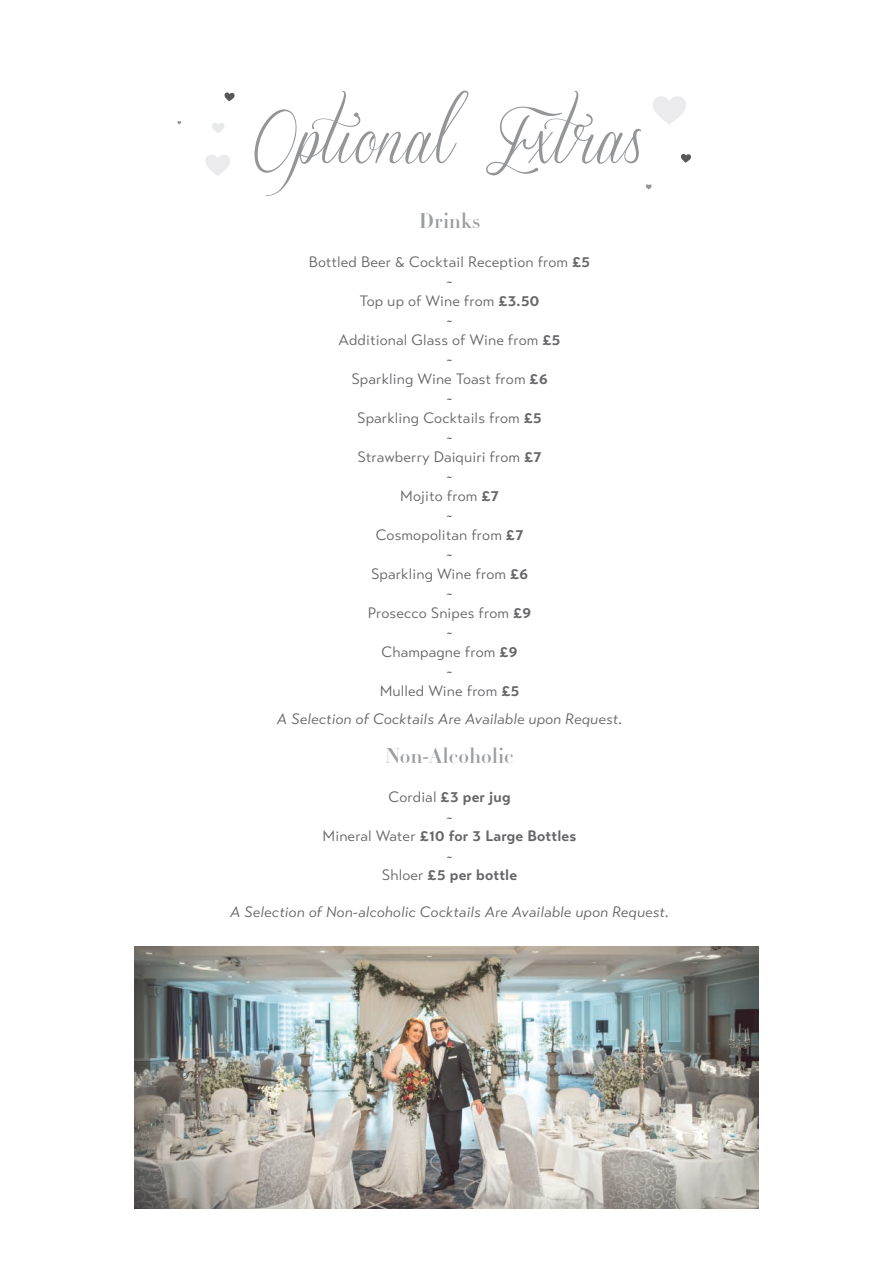
<style>
.page{position:relative;width:893px;height:1263px;background:#fff}
.page>*{position:absolute;margin:0;border:0;box-sizing:border-box;transform-origin:0 0}
.t1{font:60px "Sverige Script Demo";color:#939598}
.t2{font:21px "Didot HTF B24 Bold";letter-spacing:.01em;color:#9b9da0}
.t3{font:15px/19.5px "Transat Text Standard";letter-spacing:.01em;color:#666669;text-align:center}
.t4{font:italic 15px "Transat Text Standard";letter-spacing:.01em;color:#666669}
.t5{font:700 15px "Transat Text";letter-spacing:.01em;color:#666669}
.s1{font-family:"Transat Text";font-weight:700}
.s2{font-family:"Transat Text Standard";font-weight:400}
</style>
<div class="page">
<svg style="left:212px;top:123px;width:12px;height:10px"></svg>
<svg style="left:224px;top:92px;width:11px;height:9px"></svg>
<svg style="left:645px;top:96px;width:46px;height:94px"></svg>
<svg style="left:205px;top:155px;width:25px;height:21px"></svg>
<img style="left:135px;top:946px;width:623px;height:263px">
<h1 class="t1" style="left:253px;top:107px;width:395px">Optional Extras</h1>
<h2 class="t2" style="left:419px;top:207px;width:63px">Drinks</h2>
<p class="t3" style="left:309px;top:252px;width:283px">Bottled Beer &amp; Cocktail Reception from <span class="s1">£5 </span>~<br>Top up of Wine from <span class="s1">£3.50<br></span>~<br>Additional Glass of Wine from <span class="s1">£5<br></span>~<br>Sparkling Wine Toast from <span class="s1">£6<br></span>~<br>Sparkling Cocktails from <span class="s1">£5<br></span>~<br>Strawberry Daiquiri from <span class="s1">£7<br></span>~<br>Mojito from <span class="s1">£7<br></span>~<br>Cosmopolitan from <span class="s1">£7<br></span>~<br>Sparkling Wine from <span class="s1">£6<br></span>~<br>Prosecco Snipes from <span class="s1">£9<br></span>~<br>Champagne from <span class="s1">£9<br></span>~<br>Mulled Wine from <span class="s1">£5</span></p>
<p class="t4" style="left:277px;top:709px;width:347px">A Selection of Cocktails Are Available upon Request.</p>
<h2 class="t2" style="left:385px;top:743px;width:130px">Non-Alcoholic</h2>
<p class="t5" style="left:388px;top:788px;width:124px"><span class="s2">Cordial</span> £3 per jug</p>
<p class="t3" style="left:446px;top:807px;width:8px">~</p>
<p class="t5" style="left:322px;top:827px;width:256px"><span class="s2">Mineral Water</span> £10 for 3 Large Bottles</p>
<p class="t3" style="left:446px;top:846px;width:8px">~</p>
<p class="t5" style="left:382px;top:866px;width:137px"><span class="s2">Shloer</span> £5 per bottle</p>
<p class="t4" style="left:230px;top:903px;width:440px">A Selection of Non-alcoholic Cocktails Are Available upon Request.</p>
</div>
